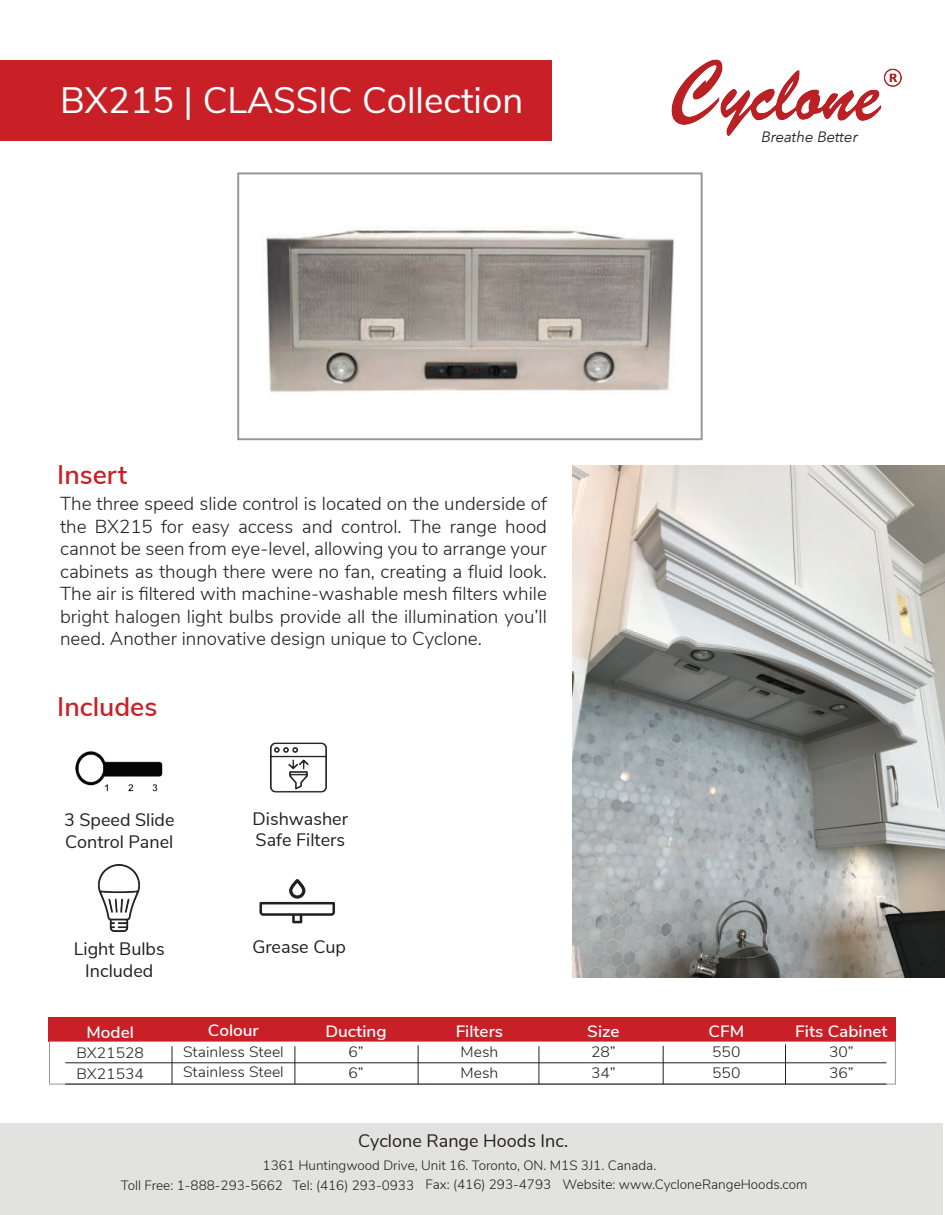
<style>
.page{position:relative;width:945px;height:1215px;background:#fff}
.page>*{position:absolute;margin:0;border:0;box-sizing:border-box;transform-origin:0 0}
.t1{font:36.75px "Nunito Sans";color:#fff}
.t2{font:600 26.85px "Nunito Sans";color:#c82026}
.t3{font:300 18.75px/22.5px "Nunito Sans";color:#231f20;text-align:justify}
.t4{font:18px/21.6px "Nunito Sans";color:#231f20}
.t5{font:600 16.35px "Nunito Sans";color:#fff;scale:1.05 1}
.t6{font:300 15px/20.4px "Nunito Sans";color:#231f20;scale:1.05 1}
.t7{font:italic 15px "Avenir Next";color:#231f20}
.t8{font:300 13.5px/19px "Nunito Sans";color:#231f20}
</style>
<div class="page">
<div style="left:0;top:60px;width:552px;height:81px;background:#c82026"></div>
<div style="left:0;top:1123px;width:942px;height:92px;background:#e2e2e0"></div>
<img style="left:271px;top:742px;width:56px;height:51px">
<img style="left:97px;top:865px;width:44px;height:67px">
<div style="left:48px;top:1017px;width:847px;height:25px;background:#c82026"></div>
<div style="left:49px;top:1041px;width:847px;height:44px;border:1px solid #999697"></div>
<hr style="left:172px;top:1046px;width:1px;height:38px;background:#231f20">
<hr style="left:295px;top:1046px;width:1px;height:38px;background:#231f20">
<hr style="left:418px;top:1045px;width:1px;height:39px;background:#231f20">
<hr style="left:539px;top:1046px;width:1px;height:38px;background:#231f20">
<hr style="left:663px;top:1046px;width:1px;height:38px;background:#231f20">
<hr style="left:785px;top:1044px;width:1px;height:40px;background:#231f20">
<hr style="left:65px;top:1084px;width:821px;height:1px;background:#231f20">
<hr style="left:65px;top:1063px;width:821px;height:1px;background:#231f20">
<div style="left:237px;top:172px;width:466px;height:268px;border:2px solid #999697"></div>
<img style="left:266px;top:228px;width:408px;height:165px">
<svg style="left:259px;top:879px;width:76px;height:44px"></svg>
<img style="left:572px;top:466px;width:373px;height:511px">
<img style="left:76px;top:751px;width:87px;height:41px">
<img style="left:671px;top:59px;width:230px;height:77px">
<h1 class="t1" style="left:60px;top:74px;width:465px">BX215 | CLASSIC Collection</h1>
<p class="t7" style="left:761px;top:124px;width:98px">Breathe Better</p>
<h2 class="t2" style="left:57px;top:455px;width:72px">Insert</h2>
<p class="t3" style="left:60px;top:491px;width:488px">The three speed slide control is located on the underside of the BX215 for easy access and control. The range hood cannot be seen from eye-level, allowing you to arrange your cabinets as though there were no fan, creating a fluid look.<br>The air is filtered with machine-washable mesh filters while bright halogen light bulbs provide all the illumination you’ll need. Another innovative design unique to Cyclone.</p>
<h2 class="t2" style="left:57px;top:687px;width:102px">Includes</h2>
<p class="t4" style="left:64px;top:808px;width:112px">3 Speed Slide<br>Control Panel</p>
<p class="t4" style="left:253px;top:807px;width:97px">Dishwasher<br>Safe Filters</p>
<p class="t4" style="left:74px;top:937px;width:92px;text-align:center">Light Bulbs<br>Included</p>
<p class="t5" style="left:87px;top:1020px;width:47px">Model</p>
<p class="t6" style="left:77px;top:1042px;width:66px">BX21528<br>BX21534</p>
<p class="t4" style="left:252px;top:934px;width:95px">Grease Cup</p>
<p class="t5" style="left:208px;top:1018px;width:50px">Colour</p>
<p class="t6" style="left:183px;top:1040px;width:97px">Stainless Steel<br>Stainless Steel</p>
<p class="t5" style="left:325px;top:1019px;width:60px">Ducting</p>
<p class="t6" style="left:348px;top:1041px;width:16px">6’’<br>6’’</p>
<p class="t5" style="left:456px;top:1019px;width:47px">Filters</p>
<p class="t6" style="left:461px;top:1041px;width:37px">Mesh<br>Mesh</p>
<p class="t5" style="left:587px;top:1019px;width:32px">Size</p>
<p class="t6" style="left:591px;top:1041px;width:25px">28”<br>34”</p>
<p class="t5" style="left:709px;top:1019px;width:35px">CFM</p>
<p class="t6" style="left:712px;top:1041px;width:28px">550<br>550</p>
<p class="t5" style="left:795px;top:1019px;width:89px">Fits Cabinet</p>
<p class="t6" style="left:829px;top:1041px;width:25px">30”<br>36”</p>
<p class="t4" style="left:358px;top:1129px;width:212px">Cyclone Range Hoods Inc.</p>
<p class="t8" style="left:121px;top:1155px;width:688px;text-indent:142px">1361 Huntingwood Drive, Unit 16. Toronto, ON. M1S 3J1. Canada.<br>Toll Free: 1-888-293-5662 Tel: (416) 293-0933 Fax: (416) 293-4793 Website: www.CycloneRangeHoods.com</p>
</div>
